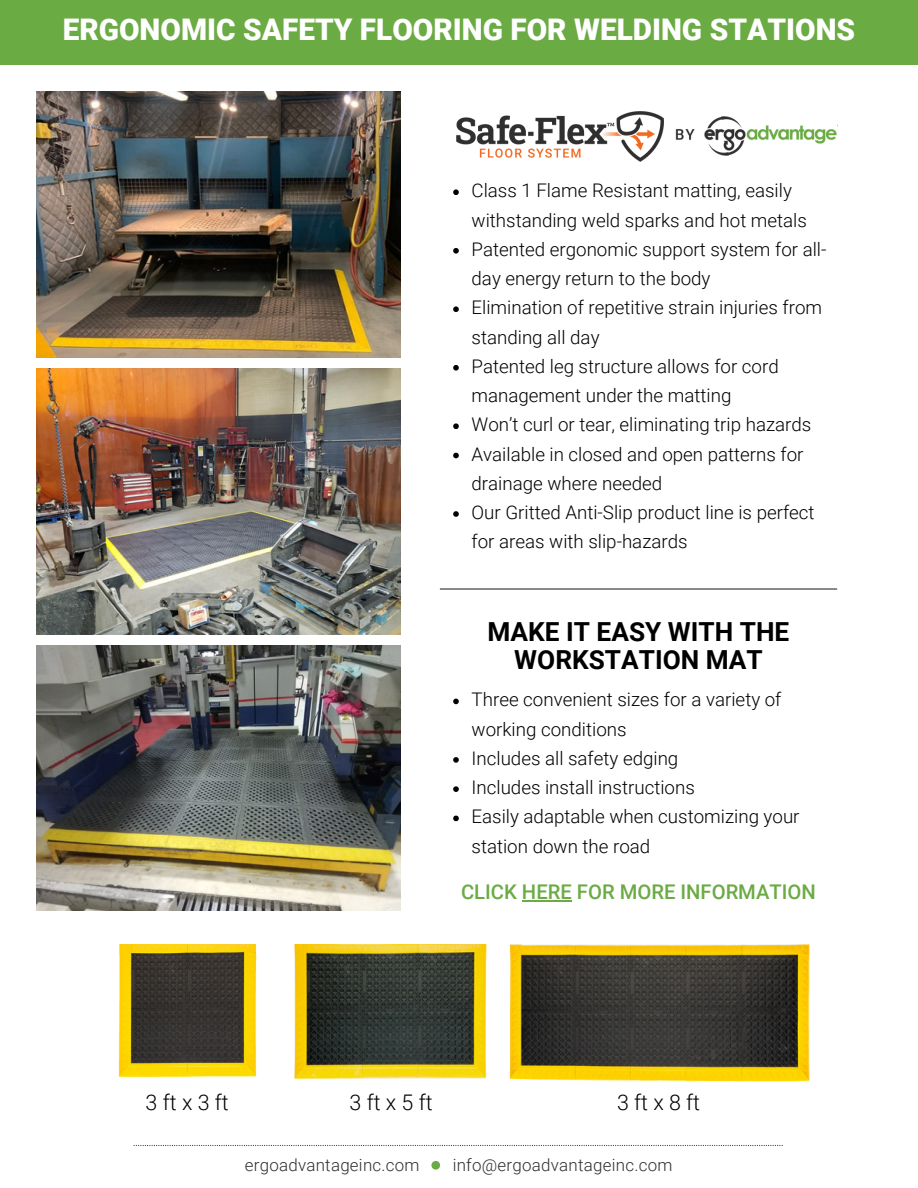
<style>
.page{position:relative;width:918px;height:1188px;background:#fff}
.page>*{position:absolute;margin:0;border:0;box-sizing:border-box;transform-origin:0 0}
.t1{font:900 29.85px "Roboto";color:#fff}
.t2{font:700 26.25px/28.2px "Roboto";color:#000;text-align:center}
.t3{font:300 21.45px "Roboto";letter-spacing:.245em;color:#000}
.t4{font:500 20.25px "Roboto";color:#6bab44}
.t5{font:300 18.75px/29.2px "Roboto";color:#000}
.t6{font:300 16.95px "Roboto";letter-spacing:.015em;color:#2f2f30}
</style>
<div class="page">
<img style="left:37px;top:92px;width:363px;height:265px">
<img style="left:37px;top:369px;width:363px;height:265px">
<img style="left:37px;top:645px;width:363px;height:266px">
<div style="left:0;top:0;width:918px;height:64px;background:#6bab44"></div>
<img style="left:685px;top:116px;width:153px;height:40px">
<img style="left:456px;top:111px;width:228px;height:51px">
<hr style="left:440px;top:588px;width:397px;height:2px;background:#2f2f30">
<svg style="left:134px;top:1145px;width:649px;height:1px"></svg>
<div style="left:431px;top:1161px;width:9px;height:9px;background:#6bab44;border-radius:50%"></div>
<svg style="left:453px;top:699px;width:6px;height:5px"></svg>
<svg style="left:453px;top:757px;width:6px;height:6px"></svg>
<svg style="left:453px;top:786px;width:6px;height:6px"></svg>
<svg style="left:453px;top:816px;width:6px;height:5px"></svg>
<svg style="left:453px;top:189px;width:6px;height:6px"></svg>
<svg style="left:453px;top:248px;width:6px;height:6px"></svg>
<svg style="left:453px;top:306px;width:6px;height:6px"></svg>
<svg style="left:453px;top:365px;width:6px;height:6px"></svg>
<svg style="left:453px;top:423px;width:6px;height:6px"></svg>
<svg style="left:453px;top:453px;width:6px;height:5px"></svg>
<svg style="left:453px;top:511px;width:6px;height:6px"></svg>
<img style="left:118px;top:944px;width:139px;height:134px">
<img style="left:294px;top:944px;width:193px;height:136px">
<img style="left:509px;top:944px;width:301px;height:138px">
<hr style="left:522px;top:900px;width:50px;height:1px;background:#6bab44">
<p class="t1" style="left:63px;top:13px;width:794px">ERGONOMIC SAFETY FLOORING FOR WELDING STATIONS</p>
<p class="t5" style="left:472px;top:176px;width:337px">Class 1 Flame Resistant matting, easily withstanding weld sparks and hot metals</p>
<p class="t5" style="left:472px;top:235px;width:356px">Patented ergonomic support system for all&shy;day energy return to the body</p>
<p class="t5" style="left:472px;top:293px;width:352px">Elimination of repetitive strain injuries from standing all day</p>
<p class="t5" style="left:472px;top:352px;width:309px">Patented leg structure allows for cord management under the matting</p>
<p class="t5" style="left:472px;top:410px;width:341px">Won’t curl or tear, eliminating trip hazards</p>
<p class="t5" style="left:472px;top:440px;width:334px">Available in closed and open patterns for drainage where needed</p>
<p class="t5" style="left:472px;top:498px;width:345px">Our Gritted Anti-Slip product line is perfect for areas with slip-hazards</p>
<h2 class="t2" style="left:488px;top:618px;width:303px">MAKE IT EASY WITH THE<br>WORKSTATION MAT</h2>
<p class="t5" style="left:472px;top:685px;width:311px">Three convenient sizes for a variety of working conditions</p>
<p class="t5" style="left:472px;top:744px;width:208px">Includes all safety edging</p>
<p class="t5" style="left:472px;top:773px;width:225px">Includes install instructions</p>
<p class="t5" style="left:472px;top:802px;width:330px">Easily adaptable when customizing your station down the road</p>
<p class="t4" style="left:461px;top:880px;width:356px">CLICK HERE FOR MORE INFORMATION</p>
<p class="t3" style="left:146px;top:1090px;width:85px">3ftx3ft</p>
<p class="t3" style="left:350px;top:1090px;width:85px">3ftx5ft</p>
<p class="t3" style="left:617px;top:1090px;width:85px">3ftx8ft</p>
<p class="t6" style="left:245px;top:1155px;width:176px">ergoadvantageinc.com</p>
<h3 class="t6" style="left:453px;top:1155px;width:221px">info@ergoadvantageinc.com</h3>
</div>
